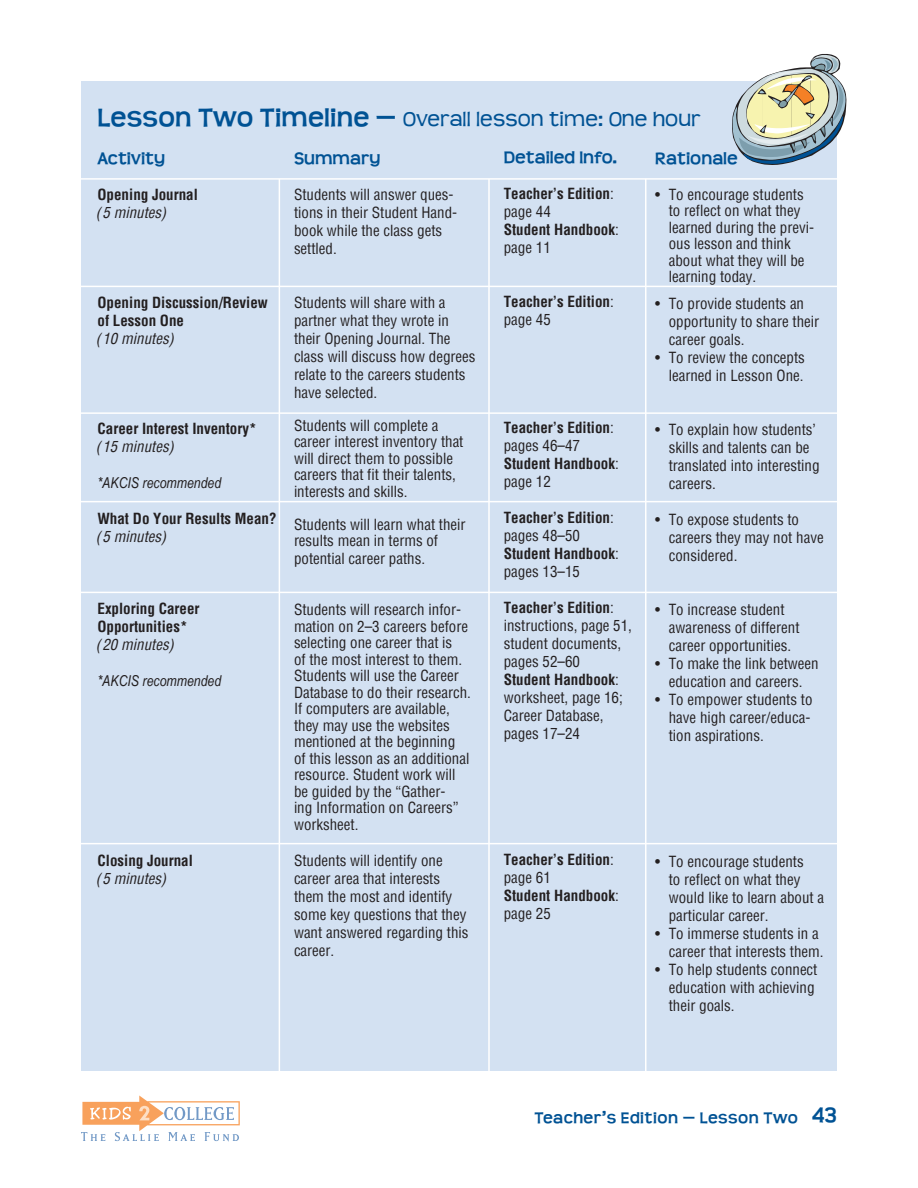
<style>
.page{position:relative;width:918px;height:1188px;background:#fff}
.page>*{position:absolute;margin:0;border:0;box-sizing:border-box;transform-origin:0 0}
.subhead_1_p3{font:22.5px "Teen";letter-spacing:.005em;color:#005294}
.table_text_10_12{font:700 18px "Teen";color:#005294}
.t1{font:700 16.5px "Teen";letter-spacing:.025em;color:#005294}
.table_text_10_12-2{font:condensed 15px/18px "Helvetica";color:#231f20}
.table_text_10_12-3{font:700 condensed 15px/18px "Helvetica";color:#231f20}
.table_text_10_12-4{font:italic condensed 15px "Helvetica";color:#231f20}
.table_text_10_12-5{font:italic 15px "Arial Narrow";color:#231f20}
.s1{font-weight:700;font-size:27px}
.s2{font-weight:400}
.s3{font-weight:700}
.s4{font-weight:400;font-style:italic}
.s5{font-size:22.5px}
</style>
<div class="page">
<svg style="left:81px;top:1096px;width:159px;height:46px"></svg>
<div style="left:81px;top:81px;width:756px;height:990px;background:#d3e1f2"></div>
<svg style="left:732px;top:54px;width:114px;height:111px"></svg>
<hr style="left:78px;top:286px;width:776px;height:1px;background:#fff">
<hr style="left:76px;top:412px;width:771px;height:2px;background:#fff">
<hr style="left:72px;top:501px;width:787px;height:1px;background:#fff">
<hr style="left:73px;top:592px;width:781px;height:1px;background:#fff">
<hr style="left:75px;top:843px;width:780px;height:1px;background:#fff">
<hr style="left:76px;top:178px;width:773px;height:2px;background:#fff">
<hr style="left:279px;top:179px;width:1px;height:904px;background:#fff">
<hr style="left:488px;top:179px;width:2px;height:901px;background:#fff">
<hr style="left:645px;top:179px;width:1px;height:902px;background:#fff">
<p class="subhead_1_p3" style="left:98px;top:107px;width:605px"><span class="s1">Lesson Two Timeline —</span> Overall lesson time: One hour</p>
<p class="table_text_10_12" style="left:98px;top:148px;width:69px">Activity</p>
<p class="table_text_10_12-3" style="left:98px;top:185px;width:102px">Opening Journal</p>
<p class="table_text_10_12-4" style="left:98px;top:203px;width:70px">(5 MINUTES)</p>
<p class="table_text_10_12" style="left:504px;top:147px;width:115px">Detailed Info.</p>
<p class="table_text_10_12-3" style="left:504px;top:185px;width:111px">Teacher’s Edition<span class="s2">:</span></p>
<p class="table_text_10_12-2" style="left:504px;top:203px;width:49px">page 44</p>
<p class="table_text_10_12-3" style="left:504px;top:221px;width:116px">Student Handbook<span class="s2">:</span></p>
<p class="table_text_10_12-2" style="left:504px;top:239px;width:49px">page 11</p>
<p class="table_text_10_12-3" style="left:504px;top:293px;width:111px">Teacher’s Edition<span class="s2">:</span></p>
<p class="table_text_10_12-2" style="left:504px;top:311px;width:49px">page 45</p>
<p class="table_text_10_12" style="left:655px;top:148px;width:84px">Rationale</p>
<p class="table_text_10_12-2" style="left:669px;top:186px;width:147px;line-height:16.5px;text-indent:-14px">• To encourage students to reflect on what they learned during the previ&shy;ous lesson and think about what they will be learning today.</p>
<p class="table_text_10_12-2" style="left:669px;top:294px;width:152px;text-indent:-14px">• To provide students an opportunity to share their career goals.</p>
<p class="table_text_10_12-2" style="left:655px;top:348px;width:151px;text-align:right">• To review the concepts learned in Lesson One.</p>
<p class="table_text_10_12" style="left:294px;top:148px;width:88px">Summary</p>
<p class="table_text_10_12-2" style="left:294px;top:185px;width:165px">Students will answer ques&shy;tions in their Student Hand&shy;book while the class gets settled.</p>
<p class="table_text_10_12-2" style="left:294px;top:293px;width:183px">Students will share with a partner what they wrote in their Opening Journal. The class will discuss how degrees relate to the careers students have selected.</p>
<p class="table_text_10_12-2" style="left:294px;top:417px;width:171px;line-height:16.5px">Students will complete a career interest inventory that will direct them to possible careers that fit their talents, interests and skills.</p>
<p class="table_text_10_12-2" style="left:294px;top:515px;width:173px">Students will learn what their</p>
<p class="table_text_10_12-2" style="left:294px;top:531px;width:146px">results mean in terms of</p>
<p class="table_text_10_12-2" style="left:294px;top:549px;width:133px">potential career paths.</p>
<p class="table_text_10_12-2" style="left:294px;top:601px;width:179px;line-height:16.5px">Students will research infor&shy;mation on 2–3 careers before selecting one career that is<br>of the most interest to them.<br>Students will use the Career<br>Database to do their research.<br>If computers are available, they may use the websites mentioned at the beginning<br>of this lesson as an additional resource. Student work will be guided by the “Gather-<br>ing Information on Careers” worksheet.</p>
<p class="table_text_10_12-2" style="left:294px;top:851px;width:176px">Students will identify one career area that interests them the most and identify some key questions that they want answered regarding this career.</p>
<p class="table_text_10_12-3" style="left:98px;top:293px;width:172px">Opening Discussion/Review of Lesson One</p>
<p class="table_text_10_12-4" style="left:98px;top:329px;width:78px">(10 MINUTES)</p>
<p class="table_text_10_12-3" style="left:504px;top:419px;width:111px">Teacher’s Edition<span class="s2">:</span></p>
<p class="table_text_10_12-2" style="left:504px;top:437px;width:78px">pages 46–47</p>
<p class="table_text_10_12-3" style="left:504px;top:455px;width:116px">Student Handbook<span class="s2">:</span></p>
<p class="table_text_10_12-2" style="left:504px;top:473px;width:49px">page 12</p>
<p class="table_text_10_12-3" style="left:504px;top:509px;width:111px">Teacher’s Edition<span class="s2">:</span></p>
<p class="table_text_10_12-2" style="left:504px;top:527px;width:78px">pages 48–50</p>
<p class="table_text_10_12-3" style="left:504px;top:545px;width:116px">Student Handbook<span class="s2">: pages 13–15</span></p>
<p class="table_text_10_12-2" style="left:504px;top:599px;width:130px"><span class="s3">Teacher’s Edition</span>: instructions, page 51, student documents, pages 52–60</p>
<p class="table_text_10_12-2" style="left:504px;top:671px;width:121px"><span class="s3">Student Handbook</span>: worksheet, page 16;<br>Career Database,</p>
<p class="table_text_10_12-2" style="left:504px;top:725px;width:78px">pages 17–24</p>
<p class="table_text_10_12-3" style="left:98px;top:419px;width:161px">Career Interest Inventory*</p>
<p class="table_text_10_12-4" style="left:98px;top:437px;width:78px">(15 MINUTES)</p>
<p class="table_text_10_12-5" style="left:98px;top:472px;width:125px">*AKCIS recommended</p>
<p class="table_text_10_12-3" style="left:98px;top:509px;width:181px">What Do Your Results Mean? <span class="s4">(5 MINUTES)</span></p>
<p class="table_text_10_12-2" style="left:669px;top:420px;width:152px;text-indent:-14px">• To explain how students’ skills and talents can be translated into interesting careers.</p>
<p class="table_text_10_12-2" style="left:669px;top:510px;width:156px;text-indent:-14px">• To expose students to careers they may not have considered.</p>
<p class="table_text_10_12-3" style="left:98px;top:599px;width:104px">Exploring Career</p>
<p class="table_text_10_12-3" style="left:98px;top:617px;width:91px">Opportunities*</p>
<p class="table_text_10_12-4" style="left:98px;top:635px;width:78px">(20 MINUTES)</p>
<p class="table_text_10_12-5" style="left:98px;top:670px;width:125px">*AKCIS recommended</p>
<p class="table_text_10_12-2" style="left:669px;top:600px;width:132px;text-indent:-14px">• To increase student awareness of different career opportunities.</p>
<p class="table_text_10_12-2" style="left:655px;top:654px;width:165px;text-align:center">• To make the link between education and careers.</p>
<p class="table_text_10_12-2" style="left:669px;top:690px;width:145px;text-indent:-14px">• To empower students to have high career/educa&shy;tion aspirations.</p>
<p class="table_text_10_12-3" style="left:504px;top:851px;width:111px">Teacher’s Edition<span class="s2">:</span></p>
<p class="table_text_10_12-2" style="left:504px;top:869px;width:49px">page 61</p>
<p class="table_text_10_12-3" style="left:504px;top:887px;width:116px">Student Handbook<span class="s2">:</span></p>
<p class="table_text_10_12-2" style="left:504px;top:905px;width:49px">page 25</p>
<p class="table_text_10_12-3" style="left:98px;top:851px;width:97px">Closing Journal <span class="s4">(5 MINUTES)</span></p>
<p class="table_text_10_12-2" style="left:669px;top:852px;width:157px;text-indent:-14px">• To encourage students<br>to reflect on what they would like to learn about a particular career.</p>
<p class="table_text_10_12-2" style="left:669px;top:924px;width:156px;text-indent:-14px">• To immerse students in a career that interests them.</p>
<p class="table_text_10_12-2" style="left:669px;top:960px;width:150px;text-indent:-14px">• To help students connect education with achieving their goals.</p>
<p class="t1" style="left:535px;top:1109px;width:304px">Teacher’s Edition — Lesson Two <span class="s5">43</span></p>
</div>
